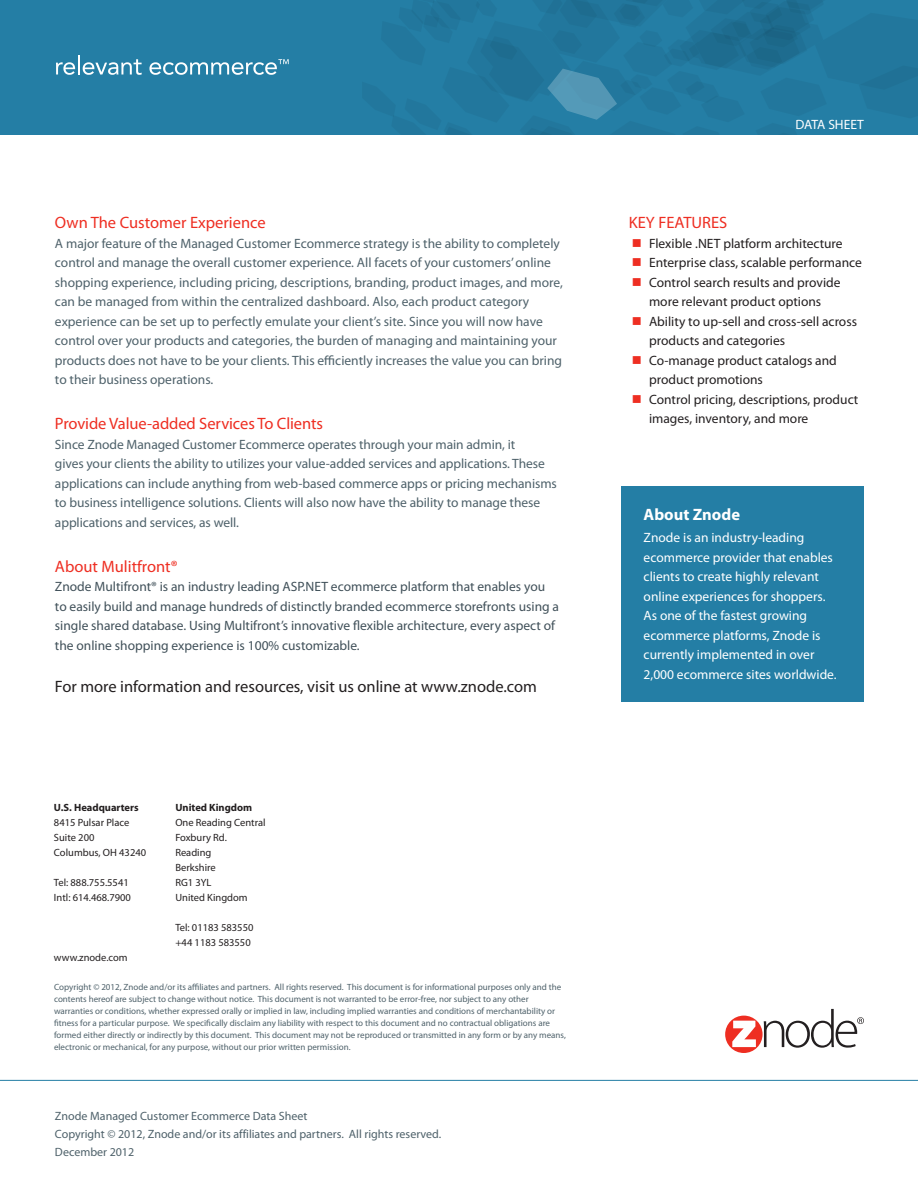
<style>
.page{position:relative;width:918px;height:1188px;background:#fff}
.page>*{position:absolute;margin:0;border:0;box-sizing:border-box;transform-origin:0 0}
.t1{font:16.5px "Myriad Pro";color:#ee2e22}
.t2{font:16.5px "Myriad Pro";color:#231f20}
.t3{font:700 16.5px "Myriad Pro";color:#fff}
.t4{font:13.5px/19.5px "Myriad Pro";letter-spacing:-.005em;color:#4e616a}
.t5{font:13.5px/19.5px "Myriad Pro";color:#231f20}
.t6{font:13.5px/19.5px "Myriad Pro";color:#405059}
.t7{font:13.5px/19.5px "Myriad Pro";color:#fff}
.t8{font:12px/18px "Myriad Pro";color:#4e616a}
.t9{font:10.5px/15px "Myriad Pro";color:#231f20}
.t10{font:700 10.5px "Myriad Pro";color:#231f20}
.t11{font:9px/12px "Myriad Pro";color:#4e616a}
.s1{color:#ee2e22}
</style>
<div class="page">
<svg style="left:725px;top:1016px;width:38px;height:37px"></svg>
<svg style="left:732px;top:1021px;width:24px;height:26px"></svg>
<svg style="left:764px;top:1009px;width:100px;height:39px"></svg>
<hr style="left:0;top:1080px;width:918px;height:1px;background:#247ea5">
<div style="left:0;top:0;width:918px;height:135px;background:#247ea5"></div>
<svg style="left:393px;top:0;width:525px;height:135px"></svg>
<svg style="left:56px;top:62px;width:19px;height:13px"></svg>
<hr style="left:78px;top:55px;width:2px;height:20px;background:#fff">
<svg style="left:83px;top:59px;width:59px;height:16px"></svg>
<svg style="left:149px;top:59px;width:140px;height:16px"></svg>
<div style="left:621px;top:486px;width:243px;height:216px;background:#247ea5"></div>
<p class="t1" style="left:55px;top:213px;width:212px">Own The Customer Experience</p>
<p class="t4" style="left:55px;top:233px;width:509px">A major feature of the Managed Customer Ecommerce strategy is the ability to completely control and manage the overall customer experience. All facets of your customers’ online shopping experience, including pricing, descriptions, branding, product images, and more, can be managed from within the centralized dashboard. Also, each product category experience can be set up to perfectly emulate your client’s site. Since you will now have control over your products and categories, the burden of managing and maintaining your products does not have to be your clients. This efficiently increases the value you can bring to their business operations.</p>
<p class="t1" style="left:55px;top:414px;width:270px">Provide Value-added Services To Clients</p>
<p class="t4" style="left:55px;top:434px;width:504px">Since Znode Managed Customer Ecommerce operates through your main admin, it<br>gives your clients the ability to utilizes your value-added services and applications. These applications can include anything from web-based commerce apps or pricing mechanisms to business intelligence solutions. Clients will also now have the ability to manage these applications and services, as well.</p>
<p class="t1" style="left:55px;top:556px;width:124px">About Mulitfront®</p>
<p class="t6" style="left:55px;top:577px;width:506px">Znode Multifront® is an industry leading ASP.NET ecommerce platform that enables you to easily build and manage hundreds of distinctly branded ecommerce storefronts using a single shared database. Using Multifront’s innovative flexible architecture, every aspect of the online shopping experience is 100% customizable.</p>
<p class="t2" style="left:55px;top:676px;width:484px">For more information and resources, visit us online at www.znode.com</p>
<p class="t10" style="left:54px;top:801px;width:86px">U.S. Headquarters</p>
<p class="t9" style="left:54px;top:815px;width:94px">8415 Pulsar Place<br>Suite 200<br>Columbus, OH 43240</p>
<p class="t9" style="left:54px;top:875px;width:78px">Tel: 888.755.5541<br>Intl: 614.468.7900</p>
<p class="t9" style="left:54px;top:950px;width:75px">www.znode.com</p>
<p class="t10" style="left:175px;top:801px;width:78px">United Kingdom</p>
<p class="t9" style="left:175px;top:815px;width:92px">One Reading Central<br>Foxbury Rd.<br>Reading<br>Berkshire<br>RG1 3YL<br>United Kingdom</p>
<p class="t9" style="left:175px;top:920px;width:80px">Tel: 01183 583550 +44 1183 583550</p>
<p class="t11" style="left:54px;top:981px;width:513px">Copyright © 2012, Znode and/or its affiliates and partners. All rights reserved. This document is for informational purposes only and the contents hereof are subject to change without notice. This document is not warranted to be error-free, nor subject to any other warranties or conditions, whether expressed orally or implied in law, including implied warranties and conditions of merchantability or fitness for a particular purpose. We specifically disclaim any liability with respect to this document and no contractual obligations are formed either directly or indirectly by this document. This document may not be reproduced or transmitted in any form or by any means, electronic or mechanical, for any purpose, without our prior written permission.</p>
<p class="t8" style="left:55px;top:1107px;width:388px">Znode Managed Customer Ecommerce Data Sheet<br>Copyright © 2012, Znode and/or its affiliates and partners. All rights reserved.<br>December 2012</p>
<p class="t7" style="left:795px;top:114px;width:70px">DATA SHEET</p>
<p class="t1" style="left:629px;top:213px;width:100px">KEY FEATURES</p>
<p class="t5" style="left:632px;top:233px;width:212px"><span class="s1">■</span> Flexible .NET platform architecture</p>
<p class="t5" style="left:632px;top:253px;width:232px"><span class="s1">■</span> Enterprise class, scalable performance</p>
<p class="t5" style="left:632px;top:272px;width:210px;text-align:center"><span class="s1">■</span> Control search results and provide more relevant product options</p>
<p class="t5" style="left:649px;top:311px;width:210px;text-indent:-17px"><span class="s1">■</span> Ability to up-sell and cross-sell across products and categories</p>
<p class="t5" style="left:649px;top:350px;width:189px;text-indent:-17px"><span class="s1">■</span> Co-manage product catalogs and product promotions</p>
<p class="t5" style="left:649px;top:389px;width:211px;text-indent:-17px"><span class="s1">■</span> Control pricing, descriptions, product images, inventory, and more</p>
<p class="t3" style="left:644px;top:503px;width:98px">About Znode</p>
<p class="t7" style="left:644px;top:528px;width:195px">Znode is an industry-leading ecommerce provider that enables clients to create highly relevant online experiences for shoppers.<br>As one of the fastest growing ecommerce platforms, Znode is currently implemented in over<br>2,000 ecommerce sites worldwide.</p>
</div>
